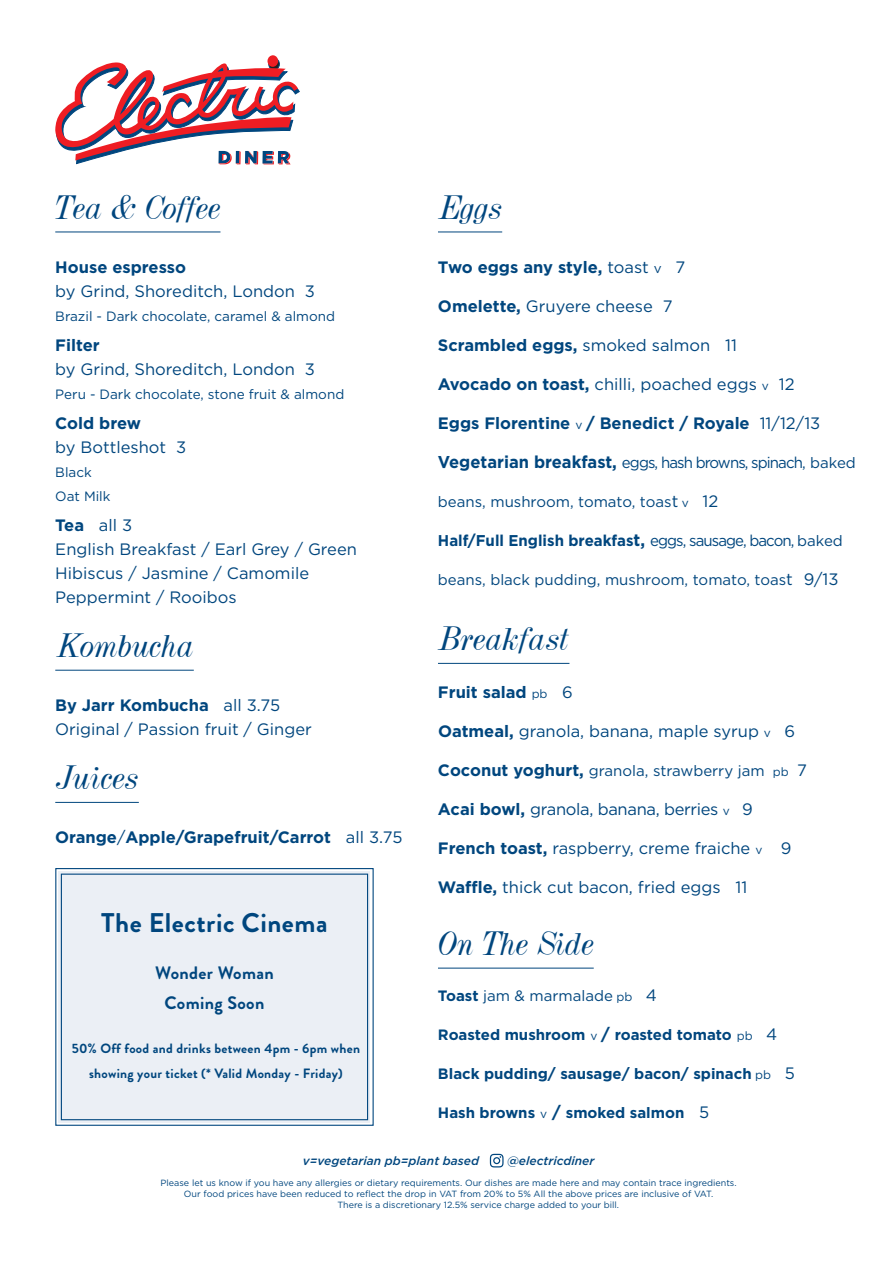
<style>
.page{position:relative;width:893px;height:1263px;background:#fff}
.page>*{position:absolute;margin:0;border:0;box-sizing:border-box;transform-origin:0 0}
.t1{font:italic 36px "Dubiel";color:#00467e}
.t2{font:700 27px "Brandon Grotesque";letter-spacing:.02em;color:#00467e}
.t3{font:700 18px/29.7px "Brandon Grotesque";letter-spacing:.02em;color:#00467e;text-align:center}
.t4{font:16.5px/24px "Gotham";color:#00467e}
.t5{font:700 16.5px "Gotham";color:#00467e}
.t6{font:16.5px "Gotham";letter-spacing:-.02em;color:#00467e}
.t7{font:700 15.6px "Gotham";color:#00467e;scale:.96 1}
.t8{font:15.6px "Gotham";letter-spacing:-.06em;color:#00467e;scale:.96 1}
.t9{font:15px "Gotham";color:#00467e}
.t10{font:700 15px "Gotham";color:#00467e}
.t11{font:13.5px/24px "Gotham";color:#00467e}
.t12{font:700 13.5px/25.5px "Brandon Grotesque";letter-spacing:.02em;color:#00467e;text-align:center}
.t13{font:italic 500 12px "Gotham";color:#00467e}
.t14{font:9px "Gotham";color:#00467e}
.s1{font-weight:700}
.s2{font-weight:400}
.s3{font-weight:400;font-size:13.5px}
.s4{font-size:12px}
.s5{font-weight:400;font-size:12px}
.s6{font-weight:700;font-size:17.1px}
.s7{font-size:15px}
.s8{font-size:16.5px}
.s9{font-size:17.1px}
.s10{font-weight:400;font-size:15px}
.s11{font-weight:700;font-size:16.5px}
.s12{font-weight:400;font-size:16.5px}
</style>
<div class="page">
<hr style="left:55px;top:232px;width:165px;height:1px;background:#00467e">
<svg style="left:55px;top:55px;width:245px;height:109px"></svg>
<hr style="left:438px;top:232px;width:64px;height:1px;background:#00467e">
<hr style="left:438px;top:663px;width:131px;height:1px;background:#00467e">
<hr style="left:438px;top:968px;width:156px;height:1px;background:#00467e">
<hr style="left:55px;top:670px;width:139px;height:1px;background:#00467e">
<hr style="left:55px;top:802px;width:84px;height:1px;background:#00467e">
<div style="left:55px;top:868px;width:319px;height:258px;background:#ebeff5"></div>
<div style="left:61px;top:873px;width:307px;height:247px;border:1px solid #00467e"></div>
<svg style="left:490px;top:1154px;width:14px;height:13px"></svg>
<h1 class="t1" style="left:55px;top:189px;width:167px">Tea &amp; Coffee</h1>
<p class="t5" style="left:55px;top:256px;width:132px">House espresso</p>
<p class="t4" style="left:55px;top:278px;width:261px">by Grind, Shoreditch, London 3</p>
<p class="t11" style="left:55px;top:304px;width:281px">Brazil - Dark chocolate, caramel &amp; almond</p>
<p class="t5" style="left:55px;top:334px;width:46px">Filter</p>
<p class="t4" style="left:55px;top:356px;width:261px">by Grind, Shoreditch, London 3</p>
<p class="t11" style="left:55px;top:382px;width:291px">Peru - Dark chocolate, stone fruit &amp; almond</p>
<p class="t5" style="left:55px;top:412px;width:87px">Cold brew</p>
<p class="t4" style="left:55px;top:434px;width:132px">by Bottleshot 3</p>
<p class="t11" style="left:55px;top:460px;width:57px">Black<br>Oat Milk</p>
<p class="t4" style="left:55px;top:512px;width:303px"><span class="s1">Tea</span> all 3<br>English Breakfast / Earl Grey / Green<br>Hibiscus / Jasmine / Camomile<br>Peppermint / Rooibos</p>
<h1 class="t1" style="left:55px;top:628px;width:140px">Kombucha</h1>
<p class="t4" style="left:55px;top:693px;width:258px"><span class="s1">By Jarr Kombucha</span> all 3.75<br>Original / Passion fruit / Ginger</p>
<h1 class="t1" style="left:55px;top:760px;width:85px">Juices</h1>
<p class="t5" style="left:55px;top:826px;width:349px">Orange<span class="s2">/</span>Apple/Grapefruit/Carrot <span class="s2">all 3.75</span></p>
<h2 class="t2" style="left:101px;top:903px;width:228px">The Electric Cinema</h2>
<p class="t3" style="left:155px;top:959px;width:120px">Wonder Woman<br>Coming Soon</p>
<p class="t12" style="left:72px;top:1036px;width:290px">50% Off food and drinks between 4pm - 6pm when showing your ticket (* Valid Monday - Friday)</p>
<h1 class="t1" style="left:438px;top:189px;width:66px">Eggs</h1>
<p class="t5" style="left:438px;top:256px;width:249px">Two eggs any style, <span class="s2">toast</span> <span class="s3">v</span> <span class="s2">7</span></p>
<p class="t4" style="left:438px;top:293px;width:236px"><span class="s1">Omelette,</span> Gruyere cheese 7</p>
<p class="t5" style="left:438px;top:334px;width:301px">Scrambled eggs, <span class="s2">smoked salmon 11</span></p>
<p class="t4" style="left:438px;top:371px;width:358px"><span class="s1">Avocado on toast,</span> chilli, poached eggs <span class="s4">v</span> 12</p>
<p class="t5" style="left:438px;top:412px;width:384px">Eggs Florentine <span class="s5">v</span> / Benedict / Royale <span class="s2">11/12/13</span></p>
<p class="t8" style="left:438px;top:452px;width:437px"><span class="s6">Vegetarian breakfast,</span> eggs, hash browns, spinach<span class="s7">, baked</span></p>
<p class="t9" style="left:438px;top:492px;width:282px">beans, mushroom, tomato, toas<span class="s8">t</span> <span class="s4">v</span> <span class="s8">12</span></p>
<p class="t7" style="left:438px;top:530px;width:423px">Half/Full English breakfas<span class="s9">t,</span> <span class="s2">eggs, sausage, bacon,</span> <span class="s10">baked</span></p>
<p class="t9" style="left:438px;top:570px;width:402px">beans, black pudding, mushroom, tomato, toas<span class="s8">t 9/13</span></p>
<h1 class="t1" style="left:438px;top:621px;width:133px">Breakfast</h1>
<p class="t5" style="left:438px;top:681px;width:136px">Fruit salad <span class="s5">pb</span> <span class="s2">6</span></p>
<p class="t4" style="left:438px;top:718px;width:359px"><span class="s1">Oatmeal,</span> granola, banana, maple syrup <span class="s4">v</span> 6</p>
<p class="t9" style="left:438px;top:761px;width:371px"><span class="s11">Coconut yoghurt,</span> granola, strawberry jam <span class="s4">pb</span> <span class="s8">7</span></p>
<p class="t6" style="left:438px;top:798px;width:316px"><span class="s1">Acai bowl,</span> granola, banana, berries <span class="s4">v</span> 9</p>
<p class="t4" style="left:438px;top:835px;width:355px"><span class="s1">French toast,</span> raspberry, creme fraiche <span class="s4">v</span> 9</p>
<p class="t4" style="left:438px;top:874px;width:311px"><span class="s1">Waffle,</span> thick cut bacon, fried eggs 11</p>
<h1 class="t1" style="left:438px;top:925px;width:157px">On The Side</h1>
<p class="t9" style="left:438px;top:986px;width:220px"><span class="s1">Toast</span> jam &amp; marmalade <span class="s4">pb</span> <span class="s8">4</span></p>
<p class="t10" style="left:438px;top:1025px;width:341px">Roasted mushroom <span class="s5">v</span> <span class="s8">/</span> roasted tomato <span class="s5">pb</span> <span class="s12">4</span></p>
<p class="t10" style="left:438px;top:1064px;width:358px">Black pudding/ sausage/ bacon/ spinach <span class="s5">pb</span> <span class="s12">5</span></p>
<p class="t10" style="left:438px;top:1103px;width:273px">Hash browns <span class="s5">v</span> <span class="s8">/</span> smoked salmon <span class="s12">5</span></p>
<p class="t13" style="left:303px;top:1152px;width:178px">v=vegetarian pb=plant based</p>
<p class="t13" style="left:507px;top:1152px;width:89px">@electricdiner</p>
<p class="t14" style="left:161px;top:1177px;width:578px">Please let us know if you have any allergies or dietary requirements. Our dishes are made here and may contain trace ingredients.</p>
<p class="t14" style="left:184px;top:1188px;width:531px">Our food prices have been reduced to reflect the drop in VAT from 20% to 5% All the above prices are inclusive of VAT.</p>
<p class="t14" style="left:337px;top:1199px;width:283px">There is a discretionary 12.5% service charge added to your bill.</p>
</div>
